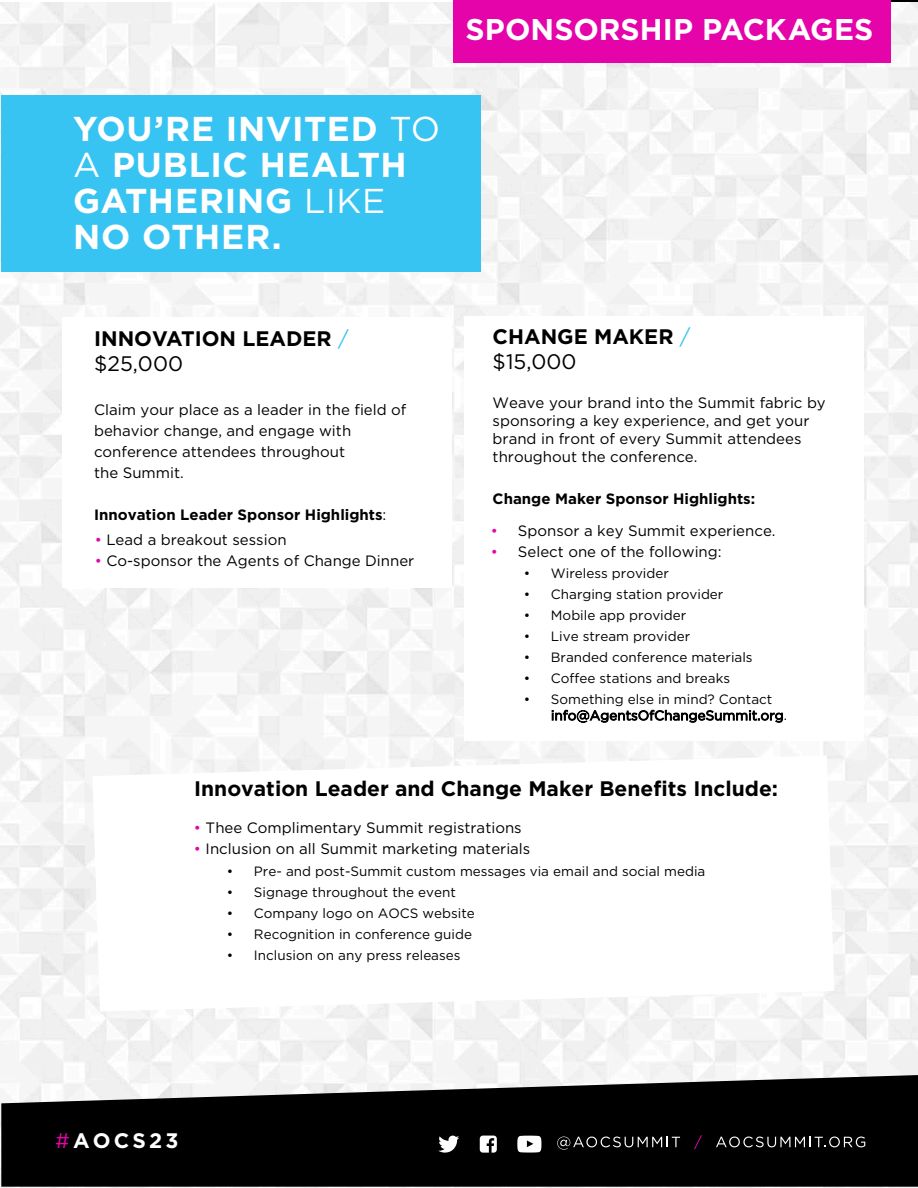
<style>
.page{position:relative;width:918px;height:1188px;background:#fff}
.page>*{position:absolute;margin:0;border:0;box-sizing:border-box;transform-origin:0 0}
.Body_Centered{font:700 34.5px/36px "Gotham HTF";letter-spacing:.02em;color:#fff}
.t1{font:700 30px "Gotham HTF";color:#fff}
.t2{font:700 21px/24.9px "Gotham HTF";color:#000}
.t3{font:700 21px "Gotham HTF";letter-spacing:.15em;color:#fff}
.t4{font:15px/18px "Gotham HTF";color:#000}
.t5{font:700 15px "Gotham HTF";color:#000}
.t6{font:13.5px/16.2px "Gotham HTF";color:#000}
.s1{font-weight:400}
.s2{font-weight:400;color:#38c4f2}
.s3{color:#e404aa}
.s4{color:#e305ab}
.s5{font-style:inherit}
.s6{font-weight:400;color:#e305ab}
</style>
<div class="page">
<div style="left:1px;top:95px;width:480px;height:177px;background:#38c4f2"></div>
<svg style="left:92px;top:756px;width:742px;height:256px"></svg>
<div style="left:453px;top:0;width:438px;height:63px;background:#e404aa"></div>
<svg style="left:1px;top:1075px;width:917px;height:112px;background:#212121"></svg>
<svg style="left:438px;top:1136px;width:21px;height:17px"></svg>
<svg style="left:480px;top:1136px;width:17px;height:17px"></svg>
<svg style="left:517px;top:1136px;width:24px;height:17px"></svg>
<svg style="left:557px;top:1137px;width:123px;height:13px;background:#2f2f2f"></svg>
<svg style="left:694px;top:1135px;width:8px;height:14px"></svg>
<svg style="left:716px;top:1137px;width:149px;height:10px"></svg>
<p class="t1" style="left:465px;top:12px;width:409px">SPONSORSHIP PACKAGES</p>
<p class="Body_Centered" style="left:73px;top:110px;width:369px">YOU’RE INVITED <span class="s1">TO<br>A</span> PUBLIC HEALTH<br>GATHERING <span class="s1">LIKE<br></span>NO OTHER.</p>
<h3 class="t2" style="left:94px;top:325px;width:256px">INNOVATION LEADER <span class="s2">/ </span><span class="s1">$25,000</span></h3>
<p class="t4" style="left:94px;top:399px;width:314px;line-height:21px">Claim your place as a leader in the field of behavior change, and engage with conference attendees throughout<br>the Summit.</p>
<p class="t5" style="left:94px;top:506px;width:294px">Innovation Leader Sponsor Highlights<span class="s1">:</span></p>
<p class="t4" style="left:95px;top:530px;width:193px"><span class="s3">•</span> Lead a breakout session</p>
<p class="t4" style="left:95px;top:551px;width:321px"><span class="s3">•</span> Co-sponsor the Agents of Change Dinner</p>
<h3 class="t2" style="left:493px;top:324px;width:199px">CHANGE MAKER <span class="s2">/ </span><span class="s1">$15,000</span></h3>
<p class="t4" style="left:493px;top:393px;width:335px">Weave your brand into the Summit fabric by sponsoring a key experience, and get your brand in front of every Summit attendees throughout the conference.</p>
<p class="t5" style="left:493px;top:490px;width:264px">Change Maker Sponsor Highlights:</p>
<p class="t4" style="left:491px;top:521px;width:286px"><span class="s4">•</span> Sponsor a key Summit experience.</p>
<p class="t4" style="left:491px;top:542px;width:232px"><span class="s4">•</span> Select one of the following:</p>
<p class="t6" style="left:524px;top:565px;width:147px">• Wireless provider</p>
<p class="t6" style="left:524px;top:586px;width:201px">• Charging station provider</p>
<p class="t6" style="left:524px;top:607px;width:164px">• Mobile app provider</p>
<p class="t6" style="left:524px;top:628px;width:168px">• Live stream provider</p>
<p class="t6" style="left:524px;top:649px;width:230px">• Branded conference materials</p>
<p class="t6" style="left:524px;top:670px;width:208px">• Coffee stations and breaks</p>
<p class="t6" style="left:551px;top:691px;width:238px;text-indent:-27px">• Something else in mind? Contact info@AgentsOfChangeSummit.org.</p>
<h3 class="t2" style="left:194px;top:775px;width:586px"><span class="s5">Innovation Leader and</span> Change Maker Benefits Include:</h3>
<p class="t4" style="left:194px;top:819px;width:329px"><span class="s3">•</span> Thee Complimentary Summit registrations</p>
<p class="t4" style="left:194px;top:840px;width:338px"><span class="s3">•</span> Inclusion on all Summit marketing materials</p>
<p class="t6" style="left:227px;top:863px;width:480px">• Pre- and post-Summit custom messages via email and social media</p>
<p class="t6" style="left:227px;top:884px;width:230px">• Signage throughout the event</p>
<p class="t6" style="left:227px;top:905px;width:249px">• Company logo on AOCS website</p>
<p class="t6" style="left:227px;top:926px;width:247px">• Recognition in conference guide</p>
<p class="t6" style="left:227px;top:947px;width:235px">• Inclusion on any press releases</p>
<p class="t3" style="left:55px;top:1128px;width:125px"><span class="s6">#</span>AOCS23</p>
</div>
